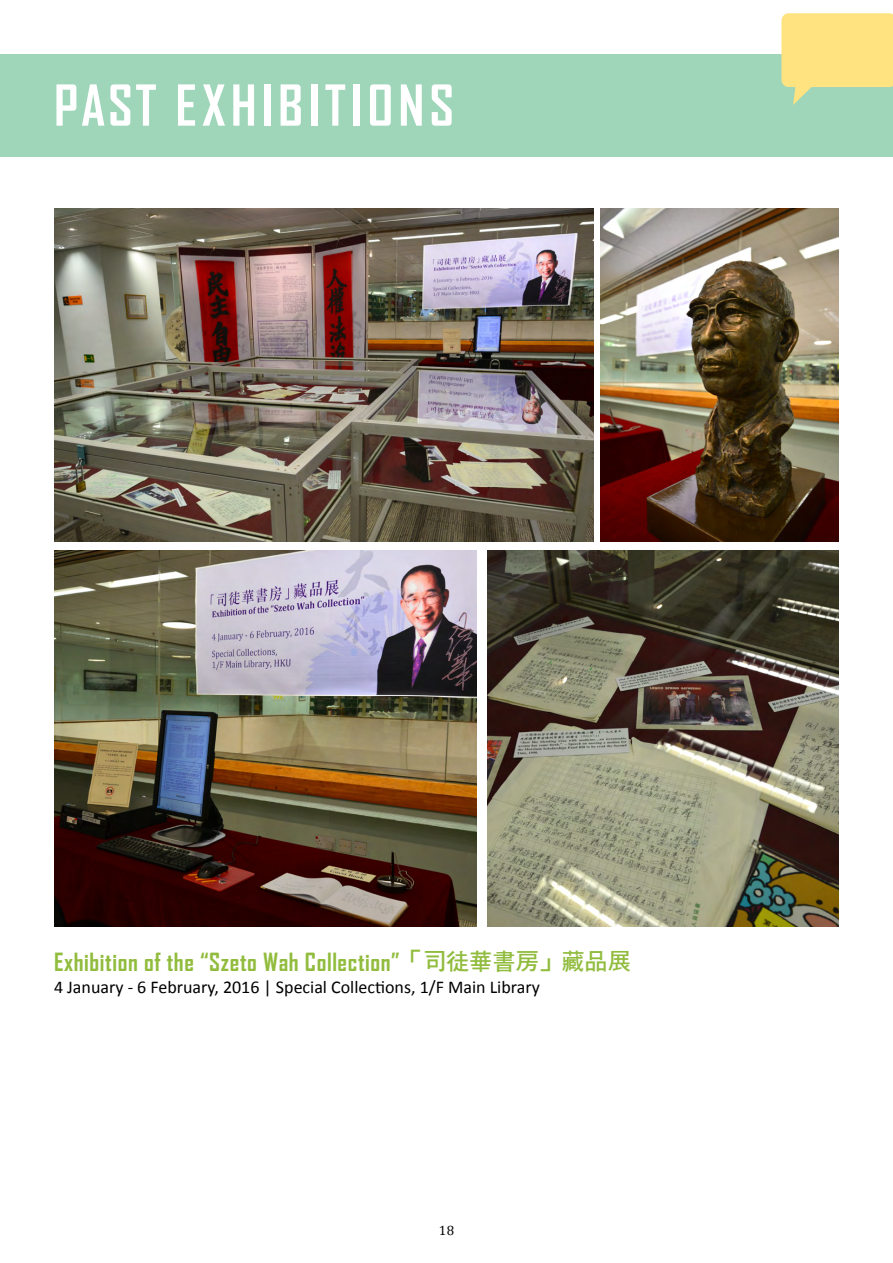
<style>
.page{position:relative;width:893px;height:1263px;background:#fff}
.page>*{position:absolute;margin:0;border:0;box-sizing:border-box;transform-origin:0 0}
.t1{font:700 54px "Agency FB";letter-spacing:.095em;color:#fff}
.t2{font:700 24px "Agency FB";letter-spacing:.025em;color:#91bc3e}
.t3{font:18px "Calibri";color:#000}
.t4{font:13.5px "Cambria";color:#000}
.s1{font-family:"DATH7";font-weight:400;font-size:22.5px}
</style>
<div class="page">
<div style="left:0;top:54px;width:893px;height:102px;background:#9fd6ba"></div>
<svg style="left:781px;top:13px;width:112px;height:92px"></svg>
<img style="left:54px;top:209px;width:539px;height:332px">
<img style="left:601px;top:209px;width:238px;height:332px">
<img style="left:488px;top:550px;width:351px;height:376px">
<img style="left:54px;top:550px;width:423px;height:376px">
<h1 class="t1" style="left:54px;top:72px;width:402px">PAST EXHIBITIONS</h1>
<p class="t2" style="left:54px;top:947px;width:578px">Exhibition of the “Szeto Wah Collection”<span class="s1">「司徒華書房」藏品展</span></p>
<p class="t3" style="left:54px;top:976px;width:487px">4 January - 6 February, 2016 | Special Collections, 1/F Main Library</p>
<p class="t4" style="left:439px;top:1223px;width:17px">18</p>
</div>
